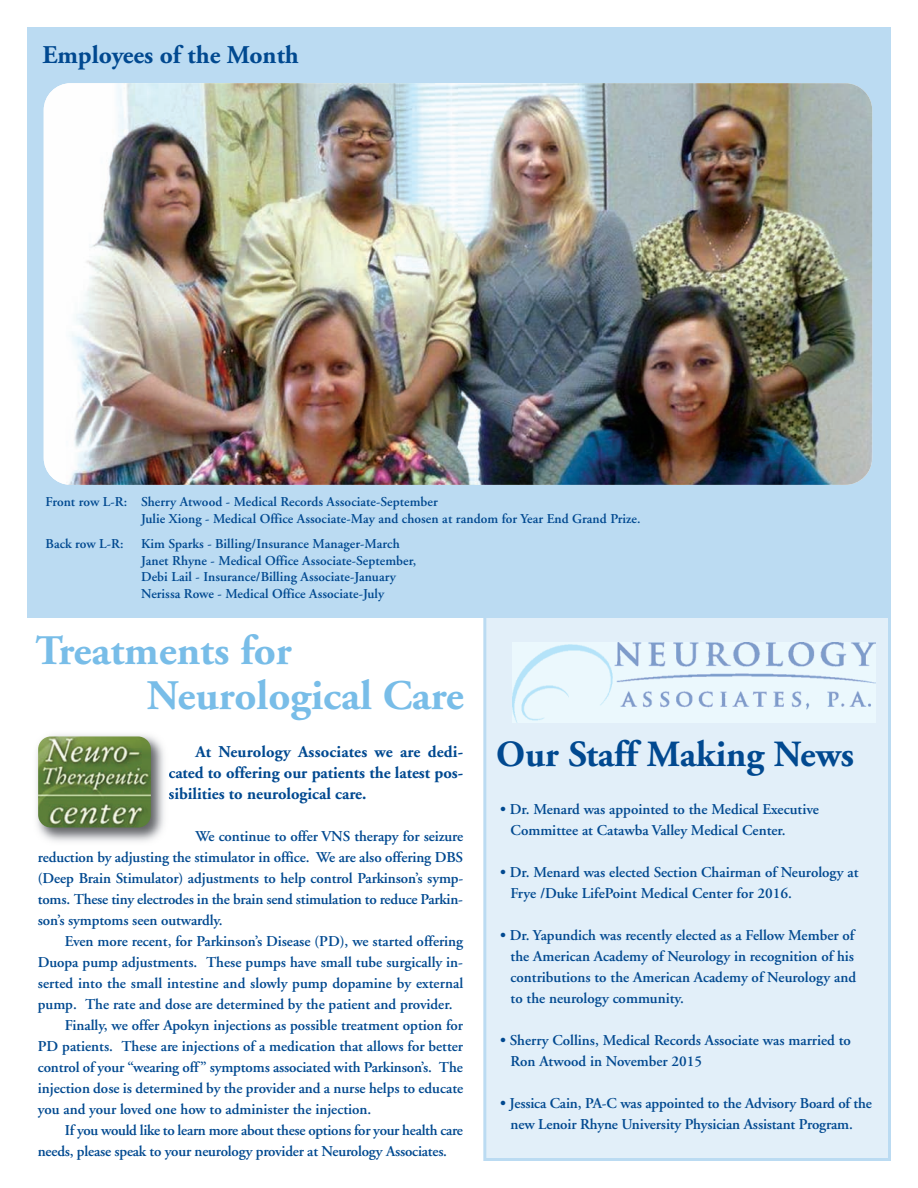
<style>
.page{position:relative;width:918px;height:1188px;background:#fff}
.page>*{position:absolute;margin:0;border:0;box-sizing:border-box;transform-origin:0 0}
.t1{font:700 42px/45px "Adobe Garamond";color:#78bde8}
.t2{font:700 36.9px "Adobe Garamond";color:#014990}
.t3{font:700 25.5px "Adobe Garamond";color:#014990}
.t4{font:700 16.5px/21px "Adobe Garamond";color:#014990;text-align:justify}
.t5{font:600 15px/21px "Adobe Garamond";color:#014990}
.t6{font:600 15px "Adobe Garamond";letter-spacing:-.02em;color:#014990}
.t7{font:600 13.5px/16.5px "Adobe Garamond";letter-spacing:.005em;color:#014990}
</style>
<div class="page">
<div style="left:486px;top:607px;width:402px;height:551px;background:#e2eff9"></div>
<div style="left:483px;top:604px;width:408px;height:557px;border:3px solid #bbdbf2"></div>
<div style="left:27px;top:27px;width:864px;height:590px;background:#bbdbf2"></div>
<img style="left:44px;top:83px;width:828px;height:402px;border-radius:27px">
<img style="left:36px;top:734px;width:135px;height:108px">
<svg style="left:169px;top:771px;width:2px;height:7px"></svg>
<svg style="left:169px;top:791px;width:2px;height:8px"></svg>
<img style="left:38px;top:736px;width:113px;height:92px;border-radius:13px">
<img style="left:512px;top:643px;width:364px;height:79px">
<h3 class="t3" style="left:42px;top:45px;width:258px">Employees of the Month</h3>
<p class="t7" style="left:141px;top:495px;width:501px;text-indent:-96px">Front row L-R: Sherry Atwood - Medical Records Associate-September<br>Julie Xiong - Medical Office Associate-May and chosen at random for Year End Grand Prize.</p>
<p class="t7" style="left:46px;top:537px;width:80px">Back row L-R:</p>
<p class="t7" style="left:141px;top:537px;width:277px">Kim Sparks - Billing/Insurance Manager-March Janet Rhyne - Medical Office Associate-September, Debi Lail - Insurance/Billing Associate-January Nerissa Rowe - Medical Office Associate-July</p>
<h1 class="t1" style="left:147px;top:632px;width:319px;text-indent:-111px">Treatments for<br>Neurological Care</h1>
<p class="t4" style="left:168px;top:743px;width:296px;text-indent:27px">At Neurology Associates we are dedi&shy;cated to offering our patients the latest pos&shy;sibilities to neurological care.</p>
<p class="t5" style="left:38px;top:827px;width:427px;text-align:justify;text-indent:158px">We continue to offer VNS therapy for seizure reduction by adjusting the stimulator in office. We are also offering DBS (Deep Brain Stimulator) adjustments to help control Parkinson’s symp&shy;toms. These tiny electrodes in the brain send stimulation to reduce Parkin&shy;son’s symptoms seen outwardly.</p>
<p class="t5" style="left:65px;top:932px;width:400px">Even more recent, for Parkinson’s Disease (PD), we started offering</p>
<p class="t5" style="left:38px;top:953px;width:427px">Duopa pump adjustments. These pumps have small tube surgically in-</p>
<p class="t5" style="left:38px;top:974px;width:427px">serted into the small intestine and slowly pump dopamine by external</p>
<p class="t5" style="left:38px;top:995px;width:416px">pump. The rate and dose are determined by the patient and provider.</p>
<p class="t5" style="left:65px;top:1016px;width:400px">Finally, we offer Apokyn injections as possible treatment option for</p>
<p class="t5" style="left:38px;top:1037px;width:427px">PD patients. These are injections of a medication that allows for better</p>
<p class="t5" style="left:38px;top:1058px;width:427px">control of your “wearing off” symptoms associated with Parkinson’s. The</p>
<p class="t5" style="left:38px;top:1079px;width:427px">injection dose is determined by the provider and a nurse helps to educate</p>
<p class="t5" style="left:38px;top:1100px;width:335px">you and your loved one how to administer the injection.</p>
<p class="t6" style="left:65px;top:1124px;width:400px">If you would like to learn more about these options for your health care</p>
<p class="t5" style="left:38px;top:1142px;width:411px">needs, please speak to your neurology provider at Neurology Associates.</p>
<h2 class="t2" style="left:496px;top:740px;width:359px">Our Staff Making News</h2>
<p class="t5" style="left:511px;top:800px;width:310px;text-indent:-10px">• Dr. Menard was appointed to the Medical Executive<br>Committee at Catawba Valley Medical Center.</p>
<p class="t5" style="left:511px;top:863px;width:350px;text-indent:-10px">• Dr. Menard was elected Section Chairman of Neurology at<br>Frye /Duke LifePoint Medical Center for 2016.</p>
<p class="t5" style="left:511px;top:926px;width:347px;text-indent:-10px">• Dr. Yapundich was recently elected as a Fellow Member of the American Academy of Neurology in recognition of his contributions to the American Academy of Neurology and to the neurology community.</p>
<p class="t5" style="left:511px;top:1031px;width:342px;text-indent:-10px">• Sherry Collins, Medical Records Associate was married to<br>Ron Atwood in November 2015</p>
<p class="t5" style="left:500px;top:1094px;width:373px;text-align:center">• Jessica Cain, PA-C was appointed to the Advisory Board of the new Lenoir Rhyne University Physician Assistant Program.</p>
</div>
